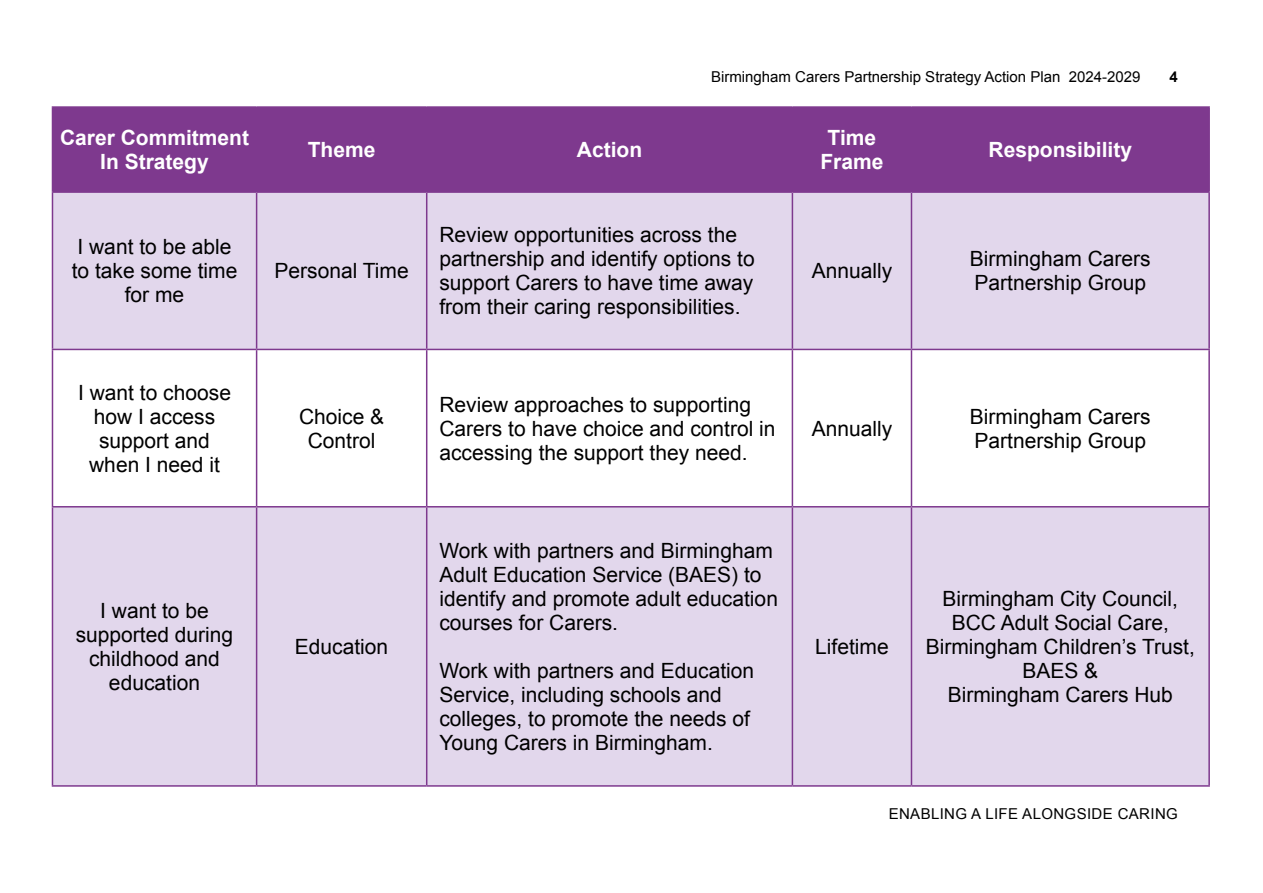
<style>
.page{position:relative;width:1263px;height:893px;background:#fff}
.page>*{position:absolute;margin:0;border:0;box-sizing:border-box;transform-origin:0 0}
.Table_Paragraph__P{font:21px/24px "Arial";color:#000}
.Table_Header__T1{font:700 21px/24px "Arial";color:#fff;text-align:center}
.t1{font:15px "Arial";color:#000}
.t2{font:15px "Arial";letter-spacing:.025em;color:#000}
.t3{font:700 15px "Arial";color:#000}
</style>
<div class="page">
<div style="left:53px;top:108px;width:1155px;height:83px;background:#7e398e"></div>
<div style="left:53px;top:193px;width:1155px;height:592px;background:#e2d7ec"></div>
<svg style="left:53px;top:350px;width:1155px;height:156px"></svg>
<hr style="left:52px;top:193px;width:1px;height:156px;background:#7e398e">
<hr style="left:52px;top:350px;width:1px;height:156px;background:#7e398e">
<hr style="left:52px;top:507px;width:1px;height:278px;background:#7e398e">
<hr style="left:256px;top:193px;width:1px;height:156px;background:#7e398e">
<hr style="left:426px;top:193px;width:1px;height:156px;background:#7e398e">
<hr style="left:792px;top:193px;width:1px;height:156px;background:#7e398e">
<hr style="left:911px;top:193px;width:1px;height:156px;background:#7e398e">
<hr style="left:1208px;top:193px;width:2px;height:156px;background:#7e398e">
<hr style="left:256px;top:350px;width:1px;height:156px;background:#7e398e">
<hr style="left:426px;top:350px;width:1px;height:156px;background:#7e398e">
<hr style="left:792px;top:350px;width:1px;height:156px;background:#7e398e">
<hr style="left:911px;top:350px;width:1px;height:156px;background:#7e398e">
<hr style="left:1208px;top:350px;width:2px;height:156px;background:#7e398e">
<hr style="left:256px;top:507px;width:1px;height:278px;background:#7e398e">
<hr style="left:426px;top:507px;width:1px;height:278px;background:#7e398e">
<hr style="left:792px;top:507px;width:1px;height:278px;background:#7e398e">
<hr style="left:911px;top:507px;width:1px;height:278px;background:#7e398e">
<hr style="left:1208px;top:507px;width:2px;height:278px;background:#7e398e">
<hr style="left:52px;top:106px;width:205px;height:2px;background:#7e398e">
<hr style="left:52px;top:108px;width:1px;height:83px;background:#7e398e">
<hr style="left:257px;top:106px;width:170px;height:2px;background:#7e398e">
<hr style="left:256px;top:108px;width:1px;height:83px;background:#7e398e">
<hr style="left:427px;top:106px;width:365px;height:2px;background:#7e398e">
<hr style="left:426px;top:108px;width:1px;height:83px;background:#7e398e">
<hr style="left:792px;top:106px;width:119px;height:2px;background:#7e398e">
<hr style="left:792px;top:108px;width:1px;height:83px;background:#7e398e">
<hr style="left:911px;top:106px;width:299px;height:2px;background:#7e398e">
<hr style="left:911px;top:108px;width:1px;height:83px;background:#7e398e">
<hr style="left:1208px;top:108px;width:2px;height:83px;background:#7e398e">
<hr style="left:52px;top:191px;width:205px;height:2px;background:#7e398e">
<hr style="left:257px;top:191px;width:170px;height:2px;background:#7e398e">
<hr style="left:427px;top:191px;width:365px;height:2px;background:#7e398e">
<hr style="left:792px;top:191px;width:119px;height:2px;background:#7e398e">
<hr style="left:911px;top:191px;width:299px;height:2px;background:#7e398e">
<hr style="left:52px;top:349px;width:205px;height:1px;background:#7e398e">
<hr style="left:257px;top:349px;width:170px;height:1px;background:#7e398e">
<hr style="left:427px;top:349px;width:365px;height:1px;background:#7e398e">
<hr style="left:792px;top:349px;width:119px;height:1px;background:#7e398e">
<hr style="left:911px;top:349px;width:299px;height:1px;background:#7e398e">
<hr style="left:52px;top:506px;width:205px;height:1px;background:#7e398e">
<hr style="left:257px;top:506px;width:170px;height:1px;background:#7e398e">
<hr style="left:427px;top:506px;width:365px;height:1px;background:#7e398e">
<hr style="left:792px;top:506px;width:119px;height:1px;background:#7e398e">
<hr style="left:911px;top:506px;width:299px;height:1px;background:#7e398e">
<hr style="left:52px;top:785px;width:205px;height:2px;background:#7e398e">
<hr style="left:257px;top:785px;width:170px;height:2px;background:#7e398e">
<hr style="left:427px;top:785px;width:365px;height:2px;background:#7e398e">
<hr style="left:792px;top:785px;width:119px;height:2px;background:#7e398e">
<hr style="left:911px;top:785px;width:299px;height:2px;background:#7e398e">
<p class="Table_Header__T1" style="left:60px;top:127px;width:191px">Carer Commitment<br>In Strategy</p>
<p class="t1" style="left:711px;top:66px;width:431px">Birmingham Carers Partnership Strategy Action Plan 2024-2029</p>
<p class="t3" style="left:1169px;top:66px;width:10px">4</p>
<p class="Table_Header__T1" style="left:308px;top:139px;width:69px">Theme</p>
<p class="Table_Header__T1" style="left:577px;top:139px;width:67px">Action</p>
<p class="Table_Header__T1" style="left:820px;top:127px;width:65px">Time<br>Frame</p>
<p class="Table_Header__T1" style="left:988px;top:139px;width:145px">Responsibility</p>
<p class="Table_Paragraph__P" style="left:77px;top:235px;width:156px">I want to be able</p>
<p class="Table_Paragraph__P" style="left:72px;top:259px;width:167px;text-align:center">to take some time for me</p>
<p class="Table_Paragraph__P" style="left:275px;top:259px;width:136px">Personal Time</p>
<p class="Table_Paragraph__P" style="left:439px;top:223px;width:317px">Review opportunities across the partnership and identify options to support Carers to have time away from their caring responsibilities.</p>
<p class="Table_Paragraph__P" style="left:78px;top:381px;width:154px;text-align:center">I want to choose how I access support and</p>
<p class="Table_Paragraph__P" style="left:89px;top:453px;width:132px">when I need it</p>
<p class="Table_Paragraph__P" style="left:76px;top:599px;width:159px;text-align:center">I want to be supported during childhood and education</p>
<p class="Table_Paragraph__P" style="left:299px;top:405px;width:87px;text-align:center">Choice &amp;<br>Control</p>
<p class="Table_Paragraph__P" style="left:439px;top:393px;width:338px">Review approaches to supporting<br>Carers to have choice and control in accessing the support they need.</p>
<p class="Table_Paragraph__P" style="left:295px;top:635px;width:95px">Education</p>
<p class="Table_Paragraph__P" style="left:439px;top:539px;width:340px">Work with partners and Birmingham<br>Adult Education Service (BAES) to identify and promote adult education courses for Carers.</p>
<p class="Table_Paragraph__P" style="left:439px;top:659px;width:316px">Work with partners and Education<br>Service, including schools and colleges, to promote the needs of<br>Young Carers in Birmingham.</p>
<p class="Table_Paragraph__P" style="left:812px;top:259px;width:82px">Annually</p>
<p class="Table_Paragraph__P" style="left:812px;top:417px;width:82px">Annually</p>
<p class="Table_Paragraph__P" style="left:970px;top:247px;width:182px">Birmingham Carers<br>Partnership Group</p>
<p class="Table_Paragraph__P" style="left:970px;top:405px;width:182px">Birmingham Carers<br>Partnership Group</p>
<p class="Table_Paragraph__P" style="left:815px;top:635px;width:75px">Lifetime</p>
<p class="Table_Paragraph__P" style="left:926px;top:587px;width:271px;text-align:center">Birmingham City Council,<br>BCC Adult Social Care,<br>Birmingham Children’s Trust,<br>BAES &amp;</p>
<p class="Table_Paragraph__P" style="left:948px;top:683px;width:227px">Birmingham Carers Hub</p>
<p class="t2" style="left:889px;top:804px;width:291px">ENABLING A LIFE ALONGSIDE CARING</p>
</div>
